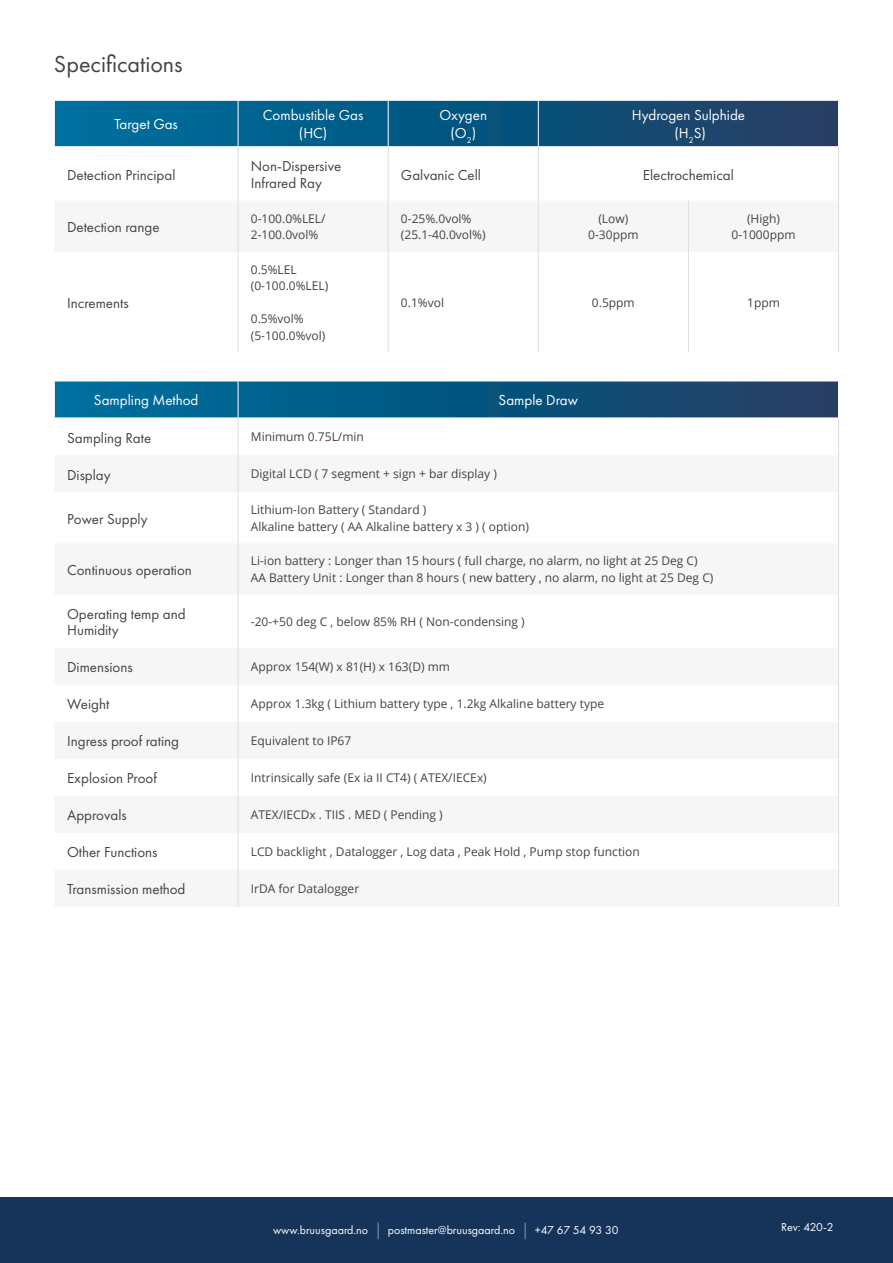
<style>
.page{position:relative;width:893px;height:1263px;background:#fff}
.page>*{position:absolute;margin:0;border:0;box-sizing:border-box;transform-origin:0 0}
.t1{font:24px "Futura PT";color:#434343}
.t2{font:15px/16.5px "Futura PT";color:#434343}
.t3{font:15px/18px "Futura PT";color:#fff;text-align:center}
.t4{font:12px/16.5px "Open Sans";color:#434343}
.t5{font:12px "Futura PT";color:#fff}
</style>
<div class="page">
<div style="left:0;top:1198px;width:893px;height:65px;background:#16345a"></div>
<svg style="left:378px;top:1222px;width:1px;height:17px"></svg>
<svg style="left:525px;top:1222px;width:1px;height:17px"></svg>
<svg style="left:55px;top:101px;width:783px;height:45px;background:#0a5681"></svg>
<div style="left:237px;top:201px;width:451px;height:51px;background:#f5f6f5"></div>
<hr style="left:238px;top:101px;width:1px;height:45px;background:#fff">
<hr style="left:388px;top:101px;width:1px;height:45px;background:#fff">
<hr style="left:538px;top:101px;width:1px;height:45px;background:#fff">
<hr style="left:238px;top:147px;width:1px;height:54px;background:#dddedd">
<hr style="left:388px;top:147px;width:1px;height:54px;background:#dddedd">
<hr style="left:538px;top:147px;width:1px;height:54px;background:#dddedd">
<hr style="left:838px;top:147px;width:1px;height:54px;background:#dddedd">
<hr style="left:238px;top:252px;width:1px;height:100px;background:#dddedd">
<hr style="left:388px;top:252px;width:1px;height:100px;background:#dddedd">
<hr style="left:538px;top:252px;width:1px;height:100px;background:#dddedd">
<hr style="left:688px;top:252px;width:1px;height:100px;background:#dddedd">
<hr style="left:838px;top:252px;width:1px;height:100px;background:#dddedd">
<hr style="left:238px;top:201px;width:1px;height:51px;background:#dddedd">
<hr style="left:388px;top:201px;width:1px;height:51px;background:#dddedd">
<hr style="left:538px;top:201px;width:1px;height:51px;background:#dddedd">
<hr style="left:688px;top:201px;width:1px;height:51px;background:#dddedd">
<hr style="left:838px;top:201px;width:1px;height:51px;background:#dddedd">
<svg style="left:55px;top:382px;width:783px;height:36px;background:#0e5982"></svg>
<hr style="left:238px;top:381px;width:1px;height:37px;background:#fff">
<hr style="left:838px;top:418px;width:1px;height:37px;background:#dddedd">
<hr style="left:838px;top:492px;width:1px;height:51px;background:#dddedd">
<hr style="left:838px;top:595px;width:1px;height:53px;background:#dddedd">
<hr style="left:838px;top:685px;width:1px;height:37px;background:#dddedd">
<hr style="left:838px;top:759px;width:1px;height:37px;background:#dddedd">
<hr style="left:838px;top:833px;width:1px;height:37px;background:#dddedd">
<hr style="left:838px;top:455px;width:1px;height:37px;background:#dddedd">
<hr style="left:838px;top:543px;width:1px;height:52px;background:#dddedd">
<hr style="left:838px;top:648px;width:1px;height:37px;background:#dddedd">
<hr style="left:838px;top:722px;width:1px;height:37px;background:#dddedd">
<hr style="left:838px;top:796px;width:1px;height:37px;background:#dddedd">
<hr style="left:838px;top:870px;width:1px;height:37px;background:#dddedd">
<hr style="left:238px;top:418px;width:1px;height:37px;background:#dddedd">
<hr style="left:238px;top:492px;width:1px;height:51px;background:#dddedd">
<hr style="left:238px;top:595px;width:1px;height:53px;background:#dddedd">
<hr style="left:238px;top:685px;width:1px;height:37px;background:#dddedd">
<hr style="left:238px;top:759px;width:1px;height:37px;background:#dddedd">
<hr style="left:238px;top:833px;width:1px;height:37px;background:#dddedd">
<hr style="left:238px;top:455px;width:1px;height:37px;background:#dddedd">
<hr style="left:238px;top:543px;width:1px;height:52px;background:#dddedd">
<hr style="left:238px;top:648px;width:1px;height:37px;background:#dddedd">
<hr style="left:238px;top:722px;width:1px;height:37px;background:#dddedd">
<hr style="left:238px;top:796px;width:1px;height:37px;background:#dddedd">
<hr style="left:238px;top:870px;width:1px;height:37px;background:#dddedd">
<h1 class="t1" style="left:54px;top:50px;width:130px">Specifications</h1>
<p class="t3" style="left:114px;top:115px;width:65px">Target Gas</p>
<p class="t3" style="left:263px;top:106px;width:102px">Combustible Gas (HC)</p>
<p class="t3" style="left:439px;top:106px;width:49px">Oxygen (O<sub>2</sub>)</p>
<p class="t3" style="left:632px;top:106px;width:115px">Hydrogen Sulphide (H<sub>2</sub>S)</p>
<p class="t2" style="left:67px;top:166px;width:110px">Detection Principal</p>
<p class="t2" style="left:251px;top:158px;width:92px">Non-Dispersive<br>Infrared Ray</p>
<p class="t2" style="left:401px;top:166px;width:82px">Galvanic Cell</p>
<p class="t2" style="left:643px;top:166px;width:92px">Electrochemical</p>
<p class="t2" style="left:67px;top:219px;width:94px">Detection range</p>
<p class="t4" style="left:251px;top:210px;width:76px">0-100.0%LEL/<br>2-100.0vol%</p>
<p class="t4" style="left:401px;top:210px;width:86px">0-25%.0vol% (25.1-40.0vol%)</p>
<p class="t4" style="left:588px;top:210px;width:52px;text-align:center">(Low)<br>0-30ppm</p>
<p class="t4" style="left:731px;top:210px;width:66px;text-align:center">(High)<br>0-1000ppm</p>
<p class="t2" style="left:67px;top:295px;width:63px">Increments</p>
<p class="t4" style="left:251px;top:261px;width:79px">0.5%LEL (0-100.0%LEL)</p>
<p class="t4" style="left:251px;top:310px;width:76px">0.5%vol% (5-100.0%vol)</p>
<p class="t4" style="left:401px;top:294px;width:45px">0.1%vol</p>
<p class="t4" style="left:592px;top:294px;width:44px">0.5ppm</p>
<p class="t4" style="left:747px;top:294px;width:34px">1ppm</p>
<p class="t3" style="left:94px;top:391px;width:106px">Sampling Method</p>
<p class="t3" style="left:499px;top:391px;width:81px">Sample Draw</p>
<p class="t2" style="left:67px;top:429px;width:86px">Sampling Rate</p>
<p class="t4" style="left:251px;top:428px;width:115px">Minimum 0.75L/min</p>
<p class="t2" style="left:67px;top:466px;width:45px">Display</p>
<p class="t4" style="left:251px;top:465px;width:248px">Digital LCD ( 7 segment + sign + bar display )</p>
<p class="t2" style="left:67px;top:510px;width:82px">Power Supply</p>
<p class="t4" style="left:251px;top:501px;width:280px">Lithium-Ion Battery ( Standard )<br>Alkaline battery ( AA Alkaline battery x 3 ) ( option)</p>
<p class="t2" style="left:67px;top:561px;width:126px">Continuous operation</p>
<p class="t4" style="left:251px;top:552px;width:464px">Li-ion battery : Longer than 15 hours ( full charge, no alarm, no light at 25 Deg C)<br>AA Battery Unit : Longer than 8 hours ( new battery , no alarm, no light at 25 Deg C)</p>
<p class="t2" style="left:67px;top:605px;width:120px">Operating temp and<br>Humidity</p>
<p class="t4" style="left:251px;top:613px;width:276px">-20-+50 deg C , below 85% RH ( Non-condensing )</p>
<p class="t2" style="left:67px;top:659px;width:67px">Dimensions</p>
<p class="t4" style="left:251px;top:658px;width:201px">Approx 154(W) x 81(H) x 163(D) mm</p>
<p class="t2" style="left:67px;top:696px;width:44px">Weight</p>
<p class="t4" style="left:251px;top:695px;width:355px">Approx 1.3kg ( Lithium battery type , 1.2kg Alkaline battery type</p>
<p class="t2" style="left:67px;top:733px;width:114px">Ingress proof rating</p>
<p class="t4" style="left:251px;top:732px;width:102px">Equivalent to IP67</p>
<p class="t2" style="left:67px;top:770px;width:91px">Explosion Proof</p>
<p class="t4" style="left:251px;top:769px;width:237px">Intrinsically safe (Ex ia II CT4) ( ATEX/IECEx)</p>
<p class="t2" style="left:67px;top:807px;width:61px">Approvals</p>
<p class="t4" style="left:251px;top:806px;width:194px">ATEX/IECDx . TIIS . MED ( Pending )</p>
<p class="t2" style="left:67px;top:844px;width:92px">Other Functions</p>
<p class="t4" style="left:251px;top:843px;width:391px">LCD backlight , Datalogger , Log data , Peak Hold , Pump stop function</p>
<p class="t2" style="left:67px;top:881px;width:120px">Transmission method</p>
<p class="t4" style="left:251px;top:880px;width:110px">IrDA for Datalogger</p>
<p class="t5" style="left:273px;top:1223px;width:97px">www.bruusgaard.no</p>
<p class="t5" style="left:388px;top:1223px;width:129px">postmaster@bruusgaard.no</p>
<p class="t5" style="left:535px;top:1223px;width:85px">+47 67 54 93 30</p>
<p class="t5" style="left:781px;top:1219px;width:54px">Rev: 420-2</p>
</div>
